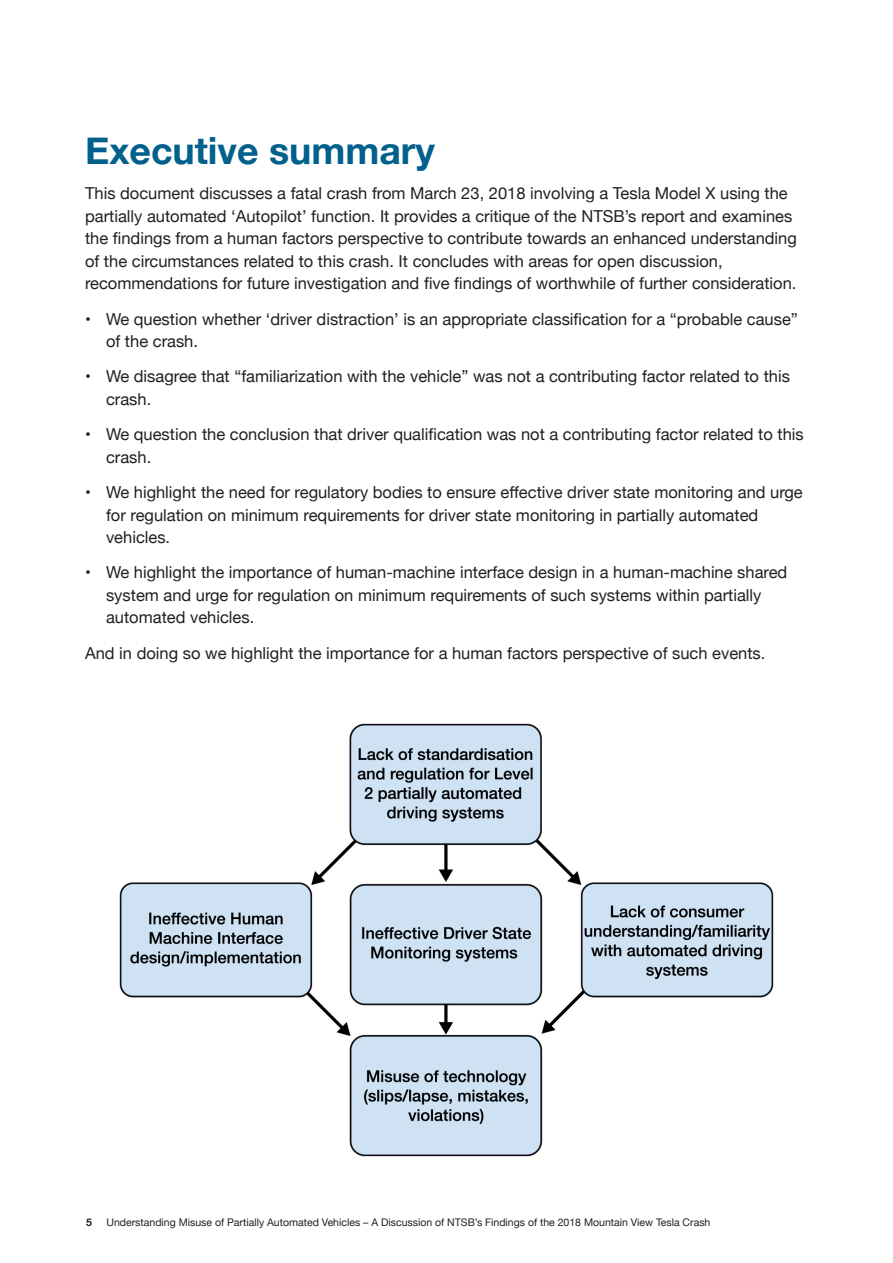
<style>
.page{position:relative;width:893px;height:1263px;background:#fff}
.page>*{position:absolute;margin:0;border:0;box-sizing:border-box;transform-origin:0 0}
.t1{font:700 37.5px "Helvetica Neue";color:#01608c}
.t2{font:16.5px/22.5px "Helvetica Neue";color:#231f20}
.t3{font:10.5px "Helvetica Neue";color:#231f20}
.t4{font:700 10.5px "Helvetica Neue";color:#231f20}
</style>
<div class="page">
<img style="left:119px;top:723px;width:655px;height:434px">
<h1 class="t1" style="left:85px;top:121px;width:351px">Executive summary</h1>
<p class="t2" style="left:85px;top:183px;width:713px">This document discusses a fatal crash from March 23, 2018 involving a Tesla Model X using the partially automated ‘Autopilot’ function. It provides a critique of the NTSB’s report and examines the findings from a human factors perspective to contribute towards an enhanced understanding of the circumstances related to this crash. It concludes with areas for open discussion, recommendations for future investigation and five findings of worthwhile of further consideration.</p>
<p class="t2" style="left:106px;top:308px;width:693px;text-indent:-21px">• We question whether ‘driver distraction’ is an appropriate classification for a “probable cause” of the crash.</p>
<p class="t2" style="left:106px;top:366px;width:685px;text-indent:-21px">• We disagree that “familiarization with the vehicle” was not a contributing factor related to this crash.</p>
<p class="t2" style="left:106px;top:424px;width:699px;text-indent:-21px">• We question the conclusion that driver qualification was not a contributing factor related to this crash.</p>
<p class="t2" style="left:106px;top:482px;width:698px;text-indent:-21px">• We highlight the need for regulatory bodies to ensure effective driver state monitoring and urge for regulation on minimum requirements for driver state monitoring in partially automated vehicles.</p>
<p class="t2" style="left:106px;top:562px;width:683px;text-indent:-21px">• We highlight the importance of human-machine interface design in a human-machine shared system and urge for regulation on minimum requirements of such systems within partially automated vehicles.</p>
<p class="t2" style="left:85px;top:642px;width:682px">And in doing so we highlight the importance for a human factors perspective of such events.</p>
<p class="t4" style="left:86px;top:1214px;width:7px">5</p>
<p class="t3" style="left:107px;top:1215px;width:605px">Understanding Misuse of Partially Automated Vehicles – A Discussion of NTSB’s Findings of the 2018 Mountain View Tesla Crash</p>
</div>
